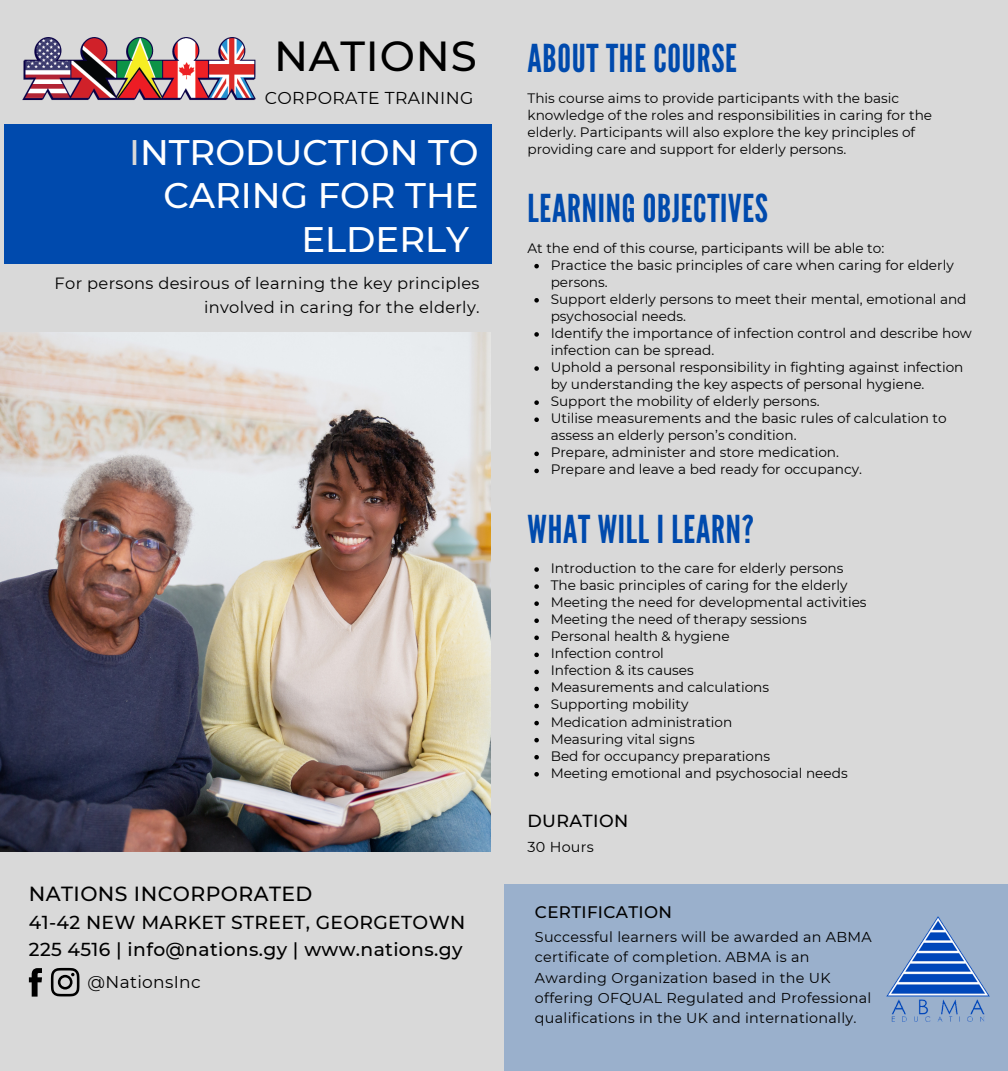
<style>
.page{position:relative;width:1008px;height:1071px;background:#d9d9d9}
.page>*{position:absolute;margin:0;border:0;box-sizing:border-box;transform-origin:0 0}
.t1{font:500 42px "Montserrat";letter-spacing:.02em;color:#000}
.t2{font:38.32px "League Gothic";letter-spacing:.02em;color:#004aad}
.t3{font:500 35.52px/43.4px "Montserrat";color:#fff;text-align:right}
.t4{font:500 20.47px "Montserrat";letter-spacing:.02em;color:#000}
.t5{font:500 18.72px/26.8px "Montserrat";letter-spacing:.02em;color:#000}
.t6{font:500 17.5px "Montserrat";letter-spacing:.02em;color:#000}
.t7{font:17.15px "Montserrat";letter-spacing:.02em;color:#000}
.t8{font:16.97px "Montserrat";letter-spacing:.02em;color:#000}
.t9{font:500 16.8px "Montserrat";letter-spacing:.02em;color:#000}
.t10{font:16.28px/23.6px "Montserrat";letter-spacing:.02em;color:#000;text-align:right}
.t11{font:14.35px/20.3px "Montserrat";letter-spacing:.02em;color:#000}
.t12{font:13.65px/17.2px "Montserrat";color:#000}
.s1{color:#d9d9d9}
</style>
<div class="page">
<img style="left:22px;top:37px;width:234px;height:64px">
<div style="left:4px;top:124px;width:488px;height:139px;background:#004aad"></div>
<img style="left:0;top:333px;width:491px;height:518px">
<svg style="left:51px;top:968px;width:28px;height:28px"></svg>
<svg style="left:29px;top:968px;width:13px;height:29px"></svg>
<svg style="left:534px;top:264px;width:5px;height:4px"></svg>
<svg style="left:534px;top:298px;width:5px;height:5px"></svg>
<svg style="left:534px;top:332px;width:5px;height:5px"></svg>
<svg style="left:534px;top:366px;width:5px;height:5px"></svg>
<svg style="left:534px;top:400px;width:5px;height:5px"></svg>
<svg style="left:534px;top:417px;width:5px;height:5px"></svg>
<svg style="left:534px;top:452px;width:5px;height:4px"></svg>
<svg style="left:534px;top:469px;width:5px;height:4px"></svg>
<svg style="left:534px;top:567px;width:5px;height:5px"></svg>
<svg style="left:534px;top:584px;width:5px;height:5px"></svg>
<svg style="left:534px;top:601px;width:5px;height:5px"></svg>
<svg style="left:534px;top:618px;width:5px;height:5px"></svg>
<svg style="left:534px;top:636px;width:5px;height:4px"></svg>
<svg style="left:534px;top:653px;width:5px;height:4px"></svg>
<svg style="left:534px;top:670px;width:5px;height:4px"></svg>
<svg style="left:534px;top:687px;width:5px;height:4px"></svg>
<svg style="left:534px;top:704px;width:5px;height:4px"></svg>
<svg style="left:534px;top:721px;width:5px;height:4px"></svg>
<svg style="left:534px;top:738px;width:5px;height:4px"></svg>
<svg style="left:534px;top:755px;width:5px;height:5px"></svg>
<svg style="left:534px;top:772px;width:5px;height:5px"></svg>
<div style="left:504px;top:884px;width:504px;height:187px;background:#9ab0cc"></div>
<img style="left:886px;top:917px;width:104px;height:105px">
<h4 class="t1" style="left:274px;top:31px;width:204px">NATIONS</h4>
<h4 class="t7" style="left:265px;top:87px;width:210px">CORPORATE TRAINING</h4>
<h1 class="t3" style="left:129px;top:130px;width:351px"><span class="s1">I</span>NTRODUCTION TO<br>CARING FOR THE<br>ELDERLY</h1>
<p class="t10" style="left:55px;top:271px;width:426px">For persons desirous of learning the key principles involved in caring for the elderly.</p>
<h3 class="t4" style="left:29px;top:882px;width:285px">NATIONS INCORPORATED</h3>
<h3 class="t5" style="left:29px;top:909px;width:438px">41-42 NEW MARKET STREET, GEORGETOWN<br>225 4516 | info@nations.gy | www.nations.gy</h3>
<h2 class="t8" style="left:88px;top:971px;width:115px">@NationsInc</h2>
<h2 class="t2" style="left:528px;top:36px;width:211px">ABOUT THE COURSE</h2>
<p class="t12" style="left:528px;top:89px;width:373px">This course aims to provide participants with the basic</p>
<p class="t12" style="left:528px;top:106px;width:406px">knowledge of the roles and responsibilities in caring for the</p>
<p class="t12" style="left:528px;top:123px;width:389px">elderly. Participants will also explore the key principles of</p>
<p class="t12" style="left:528px;top:140px;width:320px">providing care and support for elderly persons.</p>
<h2 class="t2" style="left:528px;top:186px;width:242px">LEARNING OBJECTIVES</h2>
<p class="t12" style="left:528px;top:239px;width:358px">At the end of this course, participants will be able to:</p>
<p class="t12" style="left:551px;top:256px;width:405px">Practice the basic principles of care when caring for elderly persons.</p>
<p class="t12" style="left:551px;top:290px;width:417px">Support elderly persons to meet their mental, emotional and psychosocial needs.</p>
<p class="t12" style="left:551px;top:324px;width:423px">Identify the importance of infection control and describe how infection can be spread.</p>
<p class="t12" style="left:551px;top:358px;width:414px">Uphold a personal responsibility in fighting against infection by understanding the key aspects of personal hygiene.</p>
<p class="t12" style="left:551px;top:393px;width:270px">Support the mobility of elderly persons.</p>
<p class="t12" style="left:551px;top:410px;width:397px">Utilise measurements and the basic rules of calculation to assess an elderly person’s condition.</p>
<p class="t12" style="left:551px;top:444px;width:290px">Prepare, administer and store medication.</p>
<p class="t12" style="left:551px;top:461px;width:313px">Prepare and leave a bed ready for occupancy.</p>
<h3 class="t2" style="left:528px;top:507px;width:228px">WHAT WILL I LEARN?</h3>
<p class="t12" style="left:551px;top:559px;width:294px">Introduction to the care for elderly persons</p>
<p class="t12" style="left:551px;top:577px;width:298px">The basic principles of caring for the elderly</p>
<p class="t12" style="left:551px;top:594px;width:317px">Meeting the need for developmental activities</p>
<p class="t12" style="left:551px;top:611px;width:258px">Meeting the need of therapy sessions</p>
<p class="t12" style="left:551px;top:628px;width:180px">Personal health &amp; hygiene</p>
<p class="t12" style="left:551px;top:645px;width:115px">Infection control</p>
<p class="t12" style="left:551px;top:662px;width:145px">Infection &amp; its causes</p>
<p class="t12" style="left:551px;top:679px;width:220px">Measurements and calculations</p>
<p class="t12" style="left:551px;top:696px;width:139px">Supporting mobility</p>
<p class="t12" style="left:551px;top:713px;width:183px">Medication administration</p>
<p class="t12" style="left:551px;top:730px;width:146px">Measuring vital signs</p>
<p class="t12" style="left:551px;top:747px;width:221px">Bed for occupancy preparations</p>
<p class="t12" style="left:551px;top:764px;width:299px">Meeting emotional and psychosocial needs</p>
<p class="t6" style="left:528px;top:810px;width:102px">DURATION</p>
<p class="t11" style="left:528px;top:836px;width:68px">30 Hours</p>
<p class="t9" style="left:535px;top:902px;width:139px">CERTIFICATION</p>
<h6 class="t11" style="left:535px;top:927px;width:338px">Successful learners will be awarded an ABMA certificate of completion. ABMA is an Awarding Organization based in the UK offering OFQUAL Regulated and Professional qualifications in the UK and internationally.</h6>
</div>
